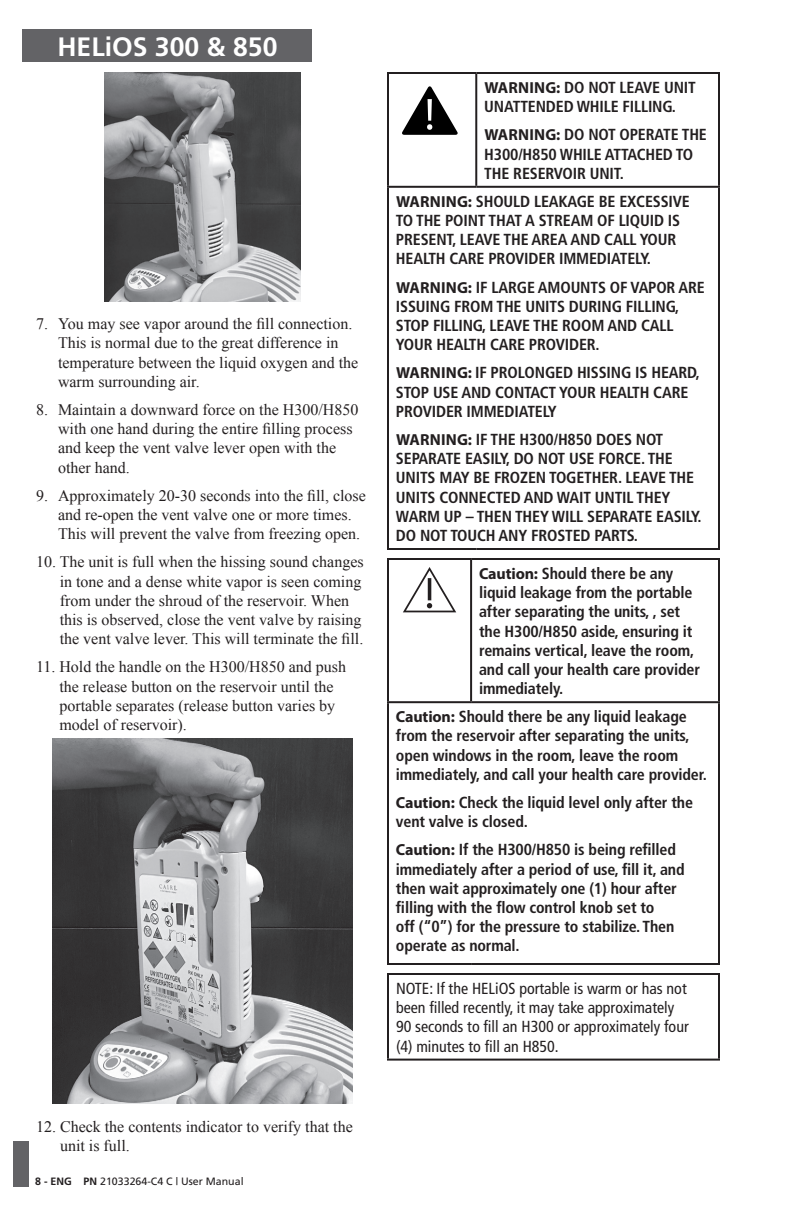
<style>
.page{position:relative;width:792px;height:1224px;background:#fff}
.page>*{position:absolute;margin:0;border:0;box-sizing:border-box;transform-origin:0 0}
.t1{font:700 26.6px "Frutiger";color:#fff}
.t2{font:700 condensed 16px/19.2px "Frutiger";letter-spacing:-.01em;color:#231f20}
.t3{font:16px/19.2px "Times New Roman";color:#231f20}
.t4{font:condensed 16px/19.2px "Frutiger";color:#231f20}
.t5{font:10.6px "Frutiger";color:#231f20}
.s1{font-weight:700}
.s2{font-family:"Myriad Pro";font-stretch:normal}
</style>
<div class="page">
<div style="left:22px;top:29px;width:290px;height:33px;background:#636366"></div>
<div style="left:14px;top:1141px;width:15px;height:45px;background:#636366"></div>
<img style="left:105px;top:72px;width:195px;height:229px">
<img style="left:53px;top:738px;width:299px;height:366px">
<hr style="left:387px;top:72px;width:89px;height:2px;background:#231f20">
<hr style="left:387px;top:74px;width:2px;height:112px;background:#231f20">
<hr style="left:476px;top:72px;width:244px;height:2px;background:#231f20">
<hr style="left:475px;top:74px;width:2px;height:112px;background:#231f20">
<hr style="left:718px;top:74px;width:2px;height:112px;background:#231f20">
<hr style="left:387px;top:186px;width:89px;height:2px;background:#231f20">
<hr style="left:387px;top:188px;width:2px;height:360px;background:#231f20">
<hr style="left:476px;top:186px;width:244px;height:2px;background:#231f20">
<hr style="left:718px;top:188px;width:2px;height:360px;background:#231f20">
<hr style="left:387px;top:548px;width:89px;height:2px;background:#231f20">
<hr style="left:476px;top:548px;width:244px;height:2px;background:#231f20">
<svg style="left:402px;top:86px;width:56px;height:49px"></svg>
<hr style="left:387px;top:558px;width:84px;height:2px;background:#231f20">
<hr style="left:387px;top:560px;width:2px;height:141px;background:#231f20">
<hr style="left:471px;top:558px;width:249px;height:2px;background:#231f20">
<hr style="left:470px;top:560px;width:2px;height:141px;background:#231f20">
<hr style="left:718px;top:560px;width:2px;height:141px;background:#231f20">
<hr style="left:387px;top:701px;width:84px;height:2px;background:#231f20">
<hr style="left:387px;top:703px;width:2px;height:260px;background:#231f20">
<hr style="left:471px;top:701px;width:249px;height:2px;background:#231f20">
<hr style="left:718px;top:703px;width:2px;height:260px;background:#231f20">
<hr style="left:387px;top:963px;width:84px;height:2px;background:#231f20">
<hr style="left:471px;top:963px;width:249px;height:2px;background:#231f20">
<svg style="left:403px;top:567px;width:53px;height:45px"></svg>
<hr style="left:387px;top:973px;width:333px;height:2px;background:#231f20">
<hr style="left:387px;top:975px;width:2px;height:84px;background:#231f20">
<hr style="left:718px;top:975px;width:2px;height:84px;background:#231f20">
<hr style="left:387px;top:1059px;width:333px;height:2px;background:#231f20">
<h1 class="t1" style="left:57px;top:31px;width:222px">HELiOS 300 &amp; 850</h1>
<p class="t3" style="left:58px;top:314px;width:302px;text-indent:-22px">7. You may see vapor around the fill connection.<br>This is normal due to the great difference in temperature between the liquid oxygen and the warm surrounding air.</p>
<p class="t3" style="left:58px;top:400px;width:302px;text-indent:-22px">8. Maintain a downward force on the H300/H850 with one hand during the entire filling process and keep the vent valve lever open with the other hand.</p>
<p class="t3" style="left:58px;top:486px;width:309px;text-indent:-22px">9. Approximately 20-30 seconds into the fill, close and re-open the vent valve one or more times.<br>This will prevent the valve from freezing open.</p>
<p class="t3" style="left:60px;top:552px;width:305px;text-indent:-24px">10. The unit is full when the hissing sound changes in tone and a dense white vapor is seen coming from under the shroud of the reservoir. When this is observed, close the vent valve by raising the vent valve lever. This will terminate the fill.</p>
<p class="t3" style="left:59px;top:657px;width:288px;text-indent:-23px">11. Hold the handle on the H300/H850 and push the release button on the reservoir until the portable separates (release button varies by model of reservoir).</p>
<p class="t3" style="left:60px;top:1117px;width:294px;text-indent:-24px">12. Check the contents indicator to verify that the unit is full.</p>
<p class="t5" style="left:35px;top:1175px;width:210px"><span class="s1">8 - ENG PN</span> 21033264-C4 C | User Manual</p>
<p class="t2" style="left:484px;top:78px;width:213px"><span class="s2">WARNING:</span> DO NOT LEAVE UNIT<br>UNATTENDED WHILE FILLING.</p>
<p class="t2" style="left:484px;top:125px;width:224px"><span class="s2">WARNING:</span> DO NOT OPERATE THE<br>H300/H850 WHILE ATTACHED TO<br>THE RESERVOIR UNIT.</p>
<p class="t2" style="left:396px;top:192px;width:295px"><span class="s2">WARNING:</span> SHOULD LEAKAGE BE EXCESSIVE TO THE POINT THAT A STREAM OF LIQUID IS PRESENT, LEAVE THE AREA AND CALL YOUR HEALTH CARE PROVIDER IMMEDIATELY.</p>
<p class="t2" style="left:396px;top:277px;width:310px"><span class="s2">WARNING:</span> IF LARGE AMOUNTS OF VAPOR ARE ISSUING FROM THE UNITS DURING FILLING, STOP FILLING, LEAVE THE ROOM AND CALL YOUR HEALTH CARE PROVIDER.</p>
<p class="t2" style="left:396px;top:363px;width:306px"><span class="s2">WARNING:</span> IF PROLONGED HISSING IS HEARD,<br>STOP USE AND CONTACT YOUR HEALTH CARE<br>PROVIDER IMMEDIATELY</p>
<p class="t2" style="left:396px;top:430px;width:307px"><span class="s2">WARNING:</span> IF THE H300/H850 DOES NOT SEPARATE EASILY, DO NOT USE FORCE. THE UNITS MAY BE FROZEN TOGETHER. LEAVE THE UNITS CONNECTED AND WAIT UNTIL THEY WARM UP – THEN THEY WILL SEPARATE EASILY.<br>DO NOT TOUCH ANY FROSTED PARTS.</p>
<p class="t2" style="left:479px;top:564px;width:222px"><span class="s2">Caution:</span> Should there be any liquid leakage from the portable after separating the units, , set the H300/H850 aside, ensuring it remains vertical, leave the room, and call your health care provider immediately.</p>
<p class="t2" style="left:396px;top:707px;width:312px"><span class="s2">Caution:</span> Should there be any liquid leakage from the reservoir after separating the units, open windows in the room, leave the room immediately, and call your health care provider.</p>
<p class="t2" style="left:396px;top:793px;width:299px"><span class="s2">Caution:</span> Check the liquid level only after the vent valve is closed.</p>
<p class="t2" style="left:396px;top:840px;width:290px"><span class="s2">Caution:</span> If the H300/H850 is being refilled immediately after a period of use, fill it, and then wait approximately one (1) hour after filling with the flow control knob set to<br>off (“0”) for the pressure to stabilize. Then operate as normal.</p>
<p class="t4" style="left:396px;top:979px;width:294px">NOTE: If the HELiOS portable is warm or has not been filled recently, it may take approximately 90 seconds to fill an H300 or approximately four (4) minutes to fill an H850.</p>
</div>
